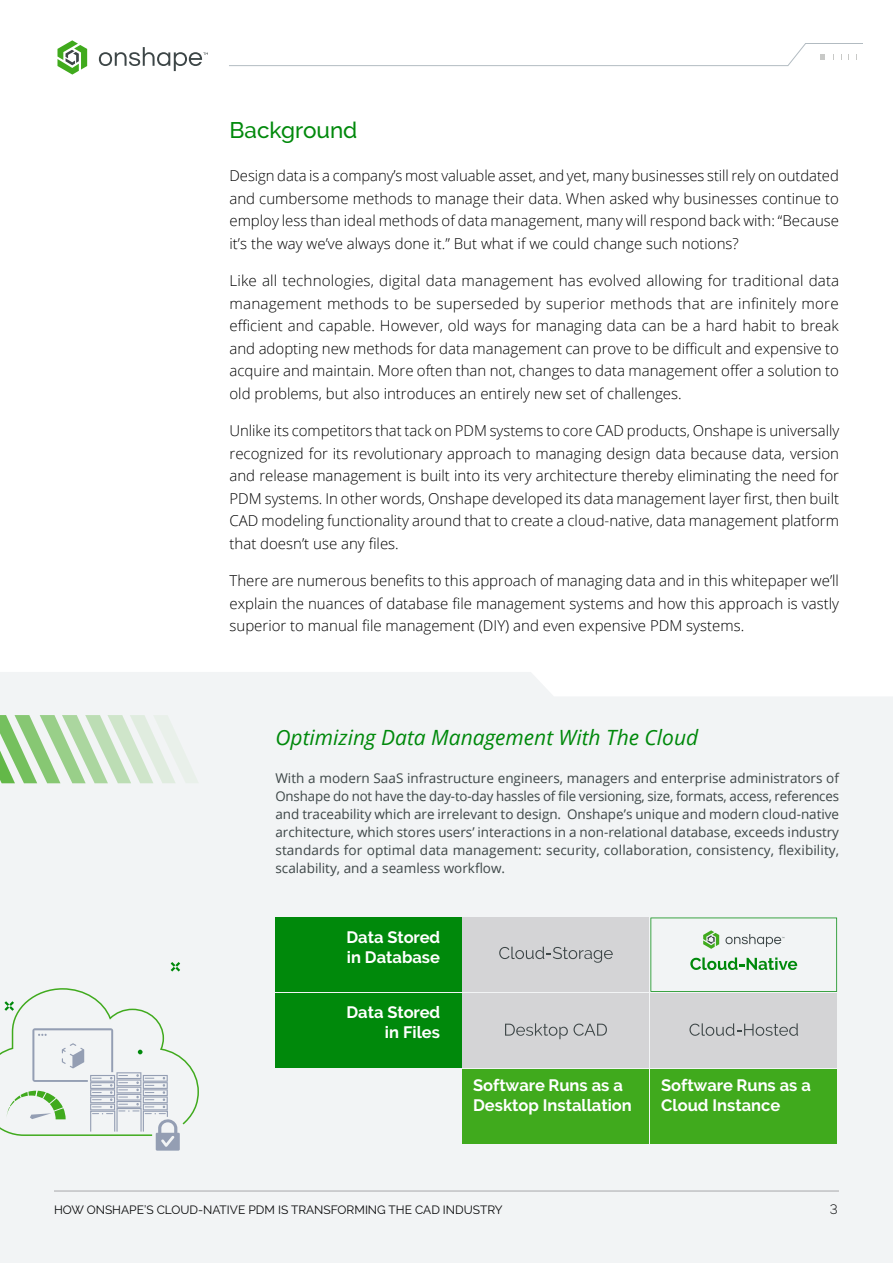
<style>
.page{position:relative;width:893px;height:1263px;background:#fff}
.page>*{position:absolute;margin:0;border:0;box-sizing:border-box;transform-origin:0 0}
.t1{font:500 22.5px "PTC Raleway";color:#00890b}
.t2{font:italic 21px "Open Sans";color:#00890b}
.t3{font:700 16.5px/19.8px "PTC Raleway";color:#fff}
.t4{font:300 15px/22.5px "Open Sans";color:#000;text-align:justify}
.t5{font:13.5px/18px "Open Sans";color:#3d4647;text-align:justify}
.t6{font:300 13.5px "PTC Raleway";color:#000}
.t7{font:12px "PTC Raleway";color:#000}
</style>
<div class="page">
<svg style="left:229px;top:43px;width:634px;height:23px"></svg>
<svg style="left:99px;top:47px;width:109px;height:24px"></svg>
<svg style="left:57px;top:40px;width:30px;height:35px"></svg>
<div style="left:0;top:672px;width:893px;height:591px;background:#f2f4f5"></div>
<svg style="left:0;top:715px;width:199px;height:68px"></svg>
<div style="left:275px;top:917px;width:186px;height:75px;background:#00890b"></div>
<div style="left:463px;top:917px;width:186px;height:75px;background:#d4d4d6"></div>
<svg style="left:499px;top:947px;width:114px;height:16px"></svg>
<div style="left:463px;top:993px;width:186px;height:74px;background:#d4d4d6"></div>
<svg style="left:505px;top:1023px;width:102px;height:16px"></svg>
<div style="left:650px;top:993px;width:187px;height:74px;background:#d4d4d6"></div>
<svg style="left:689px;top:1023px;width:109px;height:13px"></svg>
<div style="left:463px;top:1069px;width:186px;height:74px;background:#40aa1d"></div>
<div style="left:650px;top:1069px;width:187px;height:74px;background:#40aa1d"></div>
<div style="left:275px;top:993px;width:186px;height:74px;background:#00890b"></div>
<svg style="left:0;top:959px;width:200px;height:192px"></svg>
<svg style="left:650px;top:917px;width:187px;height:75px"></svg>
<h1 class="t1" style="left:230px;top:117px;width:129px">Background</h1>
<p class="t4" style="left:230px;top:164px;width:611px">Design data is a company’s most valuable asset, and yet, many businesses still rely on outdated and cumbersome methods to manage their data. When asked why businesses continue to employ less than ideal methods of data management, many will respond back with: “Because it’s the way we’ve always done it.” But what if we could change such notions?</p>
<p class="t4" style="left:230px;top:269px;width:611px">Like all technologies, digital data management has evolved allowing for traditional data management methods to be superseded by superior methods that are infinitely more efficient and capable. However, old ways for managing data can be a hard habit to break and adopting new methods for data management can prove to be difficult and expensive to acquire and maintain. More often than not, changes to data management offer a solution to old problems, but also introduces an entirely new set of challenges.</p>
<p class="t4" style="left:230px;top:419px;width:611px">Unlike its competitors that tack on PDM systems to core CAD products, Onshape is universally recognized for its revolutionary approach to managing design data because data, version and release management is built into its very architecture thereby eliminating the need for PDM systems. In other words, Onshape developed its data management layer first, then built CAD modeling functionality around that to create a cloud-native, data management platform that doesn’t use any files.</p>
<p class="t4" style="left:230px;top:569px;width:611px">There are numerous benefits to this approach of managing data and in this whitepaper we’ll explain the nuances of database file management systems and how this approach is vastly superior to manual file management (DIY) and even expensive PDM systems.</p>
<h2 class="t2" style="left:275px;top:723px;width:424px">Optimizing Data Management With The Cloud</h2>
<p class="t5" style="left:275px;top:769px;width:565px">With a modern SaaS infrastructure engineers, managers and enterprise administrators of Onshape do not have the day-to-day hassles of file versioning, size, formats, access, references and traceability which are irrelevant to design. Onshape’s unique and modern cloud-native architecture, which stores users’ interactions in a non-relational database, exceeds industry standards for optimal data management: security, collaboration, consistency, flexibility, scalability, and a seamless workflow.</p>
<p class="t3" style="left:346px;top:928px;width:95px">Data Stored in Database</p>
<p class="t3" style="left:346px;top:1003px;width:95px;text-align:right">Data Stored in Files</p>
<p class="t3" style="left:473px;top:1075px;width:160px">Software Runs as a<br>Desktop Installation</p>
<p class="t3" style="left:661px;top:1075px;width:151px">Software Runs as a<br>Cloud Instance</p>
<p class="t7" style="left:54px;top:1203px;width:450px">HOW ONSHAPE’S CLOUD-NATIVE PDM IS TRANSFORMING THE CAD INDUSTRY</p>
<p class="t6" style="left:830px;top:1202px;width:9px">3</p>
</div>
